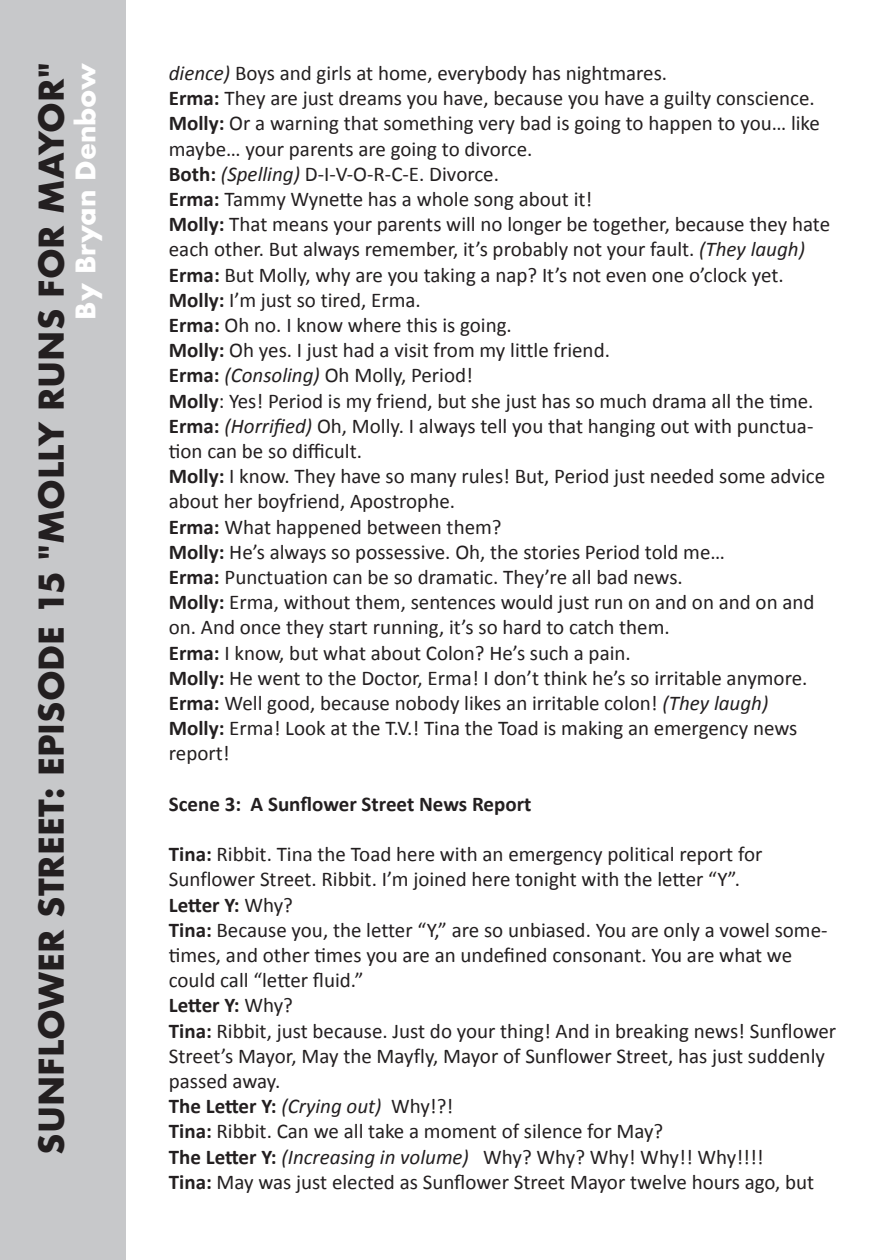
<style>
.page{position:relative;width:882px;height:1260px;background:#fff}
.page>*{position:absolute;margin:0;border:0;box-sizing:border-box;transform-origin:0 0}
.t1{font:700 33.25px "Futura";color:#231f20}
.t2{font:700 26.25px "Futura";color:#fff}
.t3{font:21px/25.2px "Calibri";color:#231f20}
.t4{font:700 21px "Calibri";color:#231f20}
.s1{font-style:italic}
.s2{font-weight:700}
</style>
<div class="page">
<div style="left:0;top:0;width:126px;height:1260px;background:#c7c8ca"></div>
<h1 class="t1" style="left:27px;top:1155px;width:1093px;rotate:-90deg">SUNFLOWER STREET: EPISODE 15 "MOLLY RUNS FOR MAYOR"</h1>
<p class="t2" style="left:67px;top:320px;width:258px;rotate:-90deg">By Bryan Denbow</p>
<p class="t3" style="left:169px;top:60px;width:663px"><span class="s1">dience)</span> Boys and girls at home, everybody has nightmares.<br><span class="s2">Erma:</span> They are just dreams you have, because you have a guilty conscience.<br><span class="s2">Molly:</span> Or a warning that something very bad is going to happen to you… like maybe… your parents are going to divorce.<br><span class="s2">Both:</span> <span class="s1">(Spelling)</span> D-I-V-O-R-C-E. Divorce.<br><span class="s2">Erma:</span> Tammy Wynette has a whole song about it!<br><span class="s2">Molly:</span> That means your parents will no longer be together, because they hate each other. But always remember, it’s probably not your fault. <span class="s1">(They laugh)<br></span><span class="s2">Erma:</span> But Molly, why are you taking a nap? It’s not even one o’clock yet.<br><span class="s2">Molly:</span> I’m just so tired, Erma.<br><span class="s2">Erma:</span> Oh no. I know where this is going.<br><span class="s2">Molly:</span> Oh yes. I just had a visit from my little friend.<br><span class="s2">Erma:</span> <span class="s1">(Consoling)</span> Oh Molly, Period!<br><span class="s2">Molly</span>: Yes! Period is my friend, but she just has so much drama all the time.<br><span class="s2">Erma:</span> <span class="s1">(Horrified)</span> Oh, Molly. I always tell you that hanging out with punctua&shy;tion can be so difficult.<br><span class="s2">Molly:</span> I know. They have so many rules! But, Period just needed some advice about her boyfriend, Apostrophe.<br><span class="s2">Erma:</span> What happened between them?<br><span class="s2">Molly:</span> He’s always so possessive. Oh, the stories Period told me…<br><span class="s2">Erma:</span> Punctuation can be so dramatic. They’re all bad news.<br><span class="s2">Molly:</span> Erma, without them, sentences would just run on and on and on and on. And once they start running, it’s so hard to catch them.<br><span class="s2">Erma:</span> I know, but what about Colon? He’s such a pain.<br><span class="s2">Molly:</span> He went to the Doctor, Erma! I don’t think he’s so irritable anymore.<br><span class="s2">Erma:</span> Well good, because nobody likes an irritable colon! <span class="s1">(They laugh)<br></span><span class="s2">Molly:</span> Erma! Look at the T.V.! Tina the Toad is making an emergency news report!</p>
<p class="t4" style="left:169px;top:789px;width:364px">Scene 3: A Sunflower Street News Report</p>
<p class="t3" style="left:169px;top:841px;width:669px"><span class="s2">Tina:</span> Ribbit. Tina the Toad here with an emergency political report for Sunflower Street. Ribbit. I’m joined here tonight with the letter “Y”.<br><span class="s2">Letter Y:</span> Why?<br><span class="s2">Tina:</span> Because you, the letter “Y,” are so unbiased. You are only a vowel some&shy;times, and other times you are an undefined consonant. You are what we could call “letter fluid.”<br><span class="s2">Letter Y:</span> Why?<br><span class="s2">Tina:</span> Ribbit, just because. Just do your thing! And in breaking news! Sunflower Street’s Mayor, May the Mayfly, Mayor of Sunflower Street, has just suddenly passed away.<br><span class="s2">The Letter Y:</span> <span class="s1">(Crying out)</span> Why!?!<br><span class="s2">Tina:</span> Ribbit. Can we all take a moment of silence for May?<br><span class="s2">The Letter Y:</span> <span class="s1">(Increasing in volume)</span> Why? Why? Why! Why!! Why!!!!<br><span class="s2">Tina:</span> May was just elected as Sunflower Street Mayor twelve hours ago, but</p>
</div>
